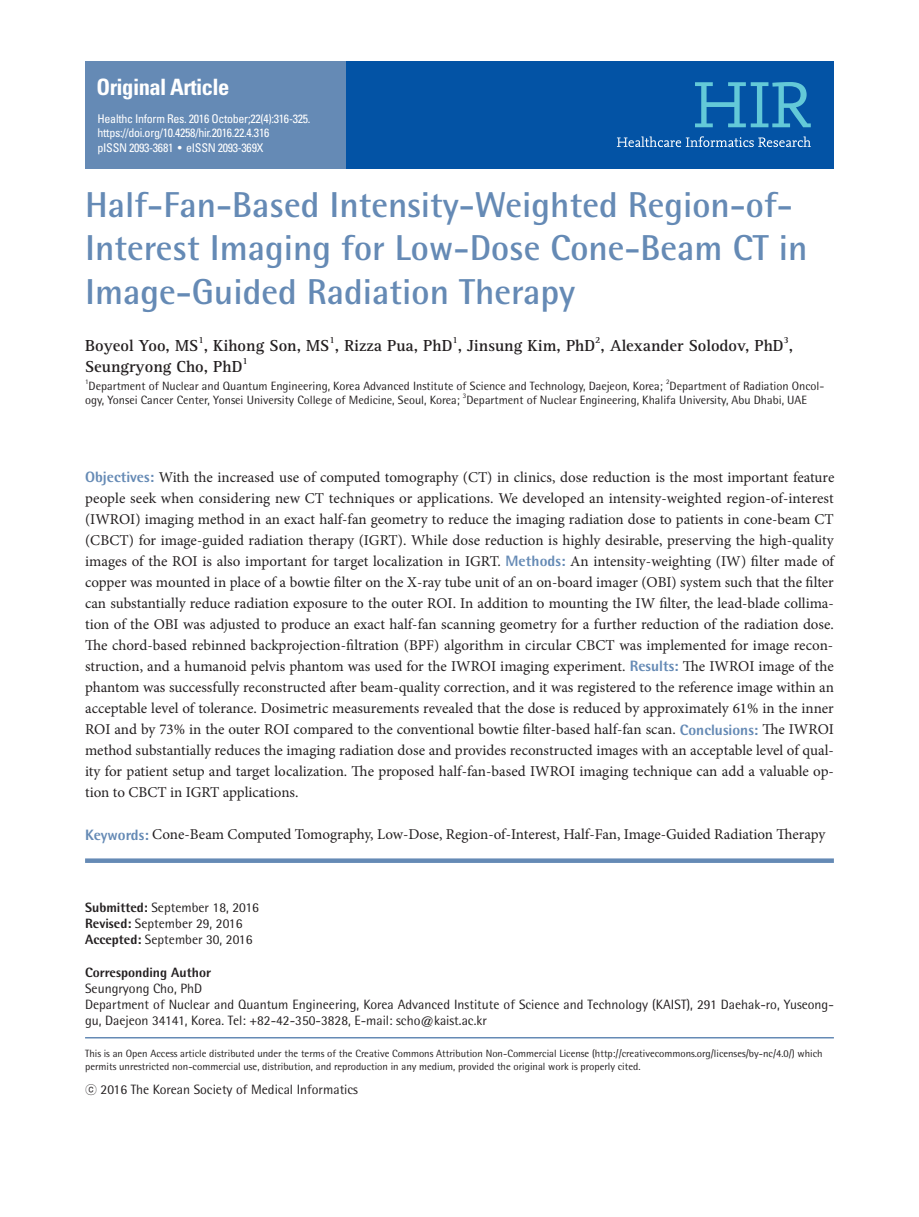
<style>
.page{position:relative;width:919px;height:1217px;background:#fff}
.page>*{position:absolute;margin:0;border:0;box-sizing:border-box;transform-origin:0 0}
.t1{font:700 36px/43.2px "Rotis Semi Sans Std";color:#658ab5}
.t2{font:700 condensed 22.5px "Univers LT Std";letter-spacing:-.025em;color:#fff}
.t3{font:700 16.5px "Rotis Serif Std";color:#231f20}
.t4{font:15px/21px "Minion Pro";color:#231f20;text-align:justify}
.t5{font:13.5px/16.2px "Rotis Semi Sans Std";color:#231f20}
.t6{font:800 13.5px "Rotis Semi Sans Std";color:#231f20}
.t7{font:12px "Rotis Semi Sans Std";color:#231f20}
.t8{font:condensed 12px/14.4px "Univers LT Std";letter-spacing:-.025em;color:#fff}
.t9{font:10.5px/12.6px "Rotis Semi Sans Std";color:#231f20}
.t10{font:700 9.6px "Rotis Serif Std";color:#231f20}
.t11{font:7.05px "Rotis Semi Sans Std";color:#231f20}
.s1{font-family:"Rotis Semi Sans Std";font-weight:800;color:#658ab5}
.s2{font-weight:800}
.s3{font-family:"Gulim";font-size:12px}
</style>
<div class="page">
<div style="left:85px;top:61px;width:748px;height:107px;background:#0353a5"></div>
<div style="left:85px;top:61px;width:260px;height:107px;background:#658ab5"></div>
<svg style="left:695px;top:82px;width:115px;height:45px"></svg>
<svg style="left:617px;top:136px;width:193px;height:11px"></svg>
<svg style="left:85px;top:858px;width:748px;height:4px;background:#7596bd"></svg>
<hr style="left:85px;top:1036px;width:748px;height:2px;background:#658ab5">
<h2 class="t2" style="left:96px;top:73px;width:134px">Original Article</h2>
<p class="t8" style="left:97px;top:111px;width:214px">Healthc Inform Res. 2016 October;22(4):316-325. https://doi.org/10.4258/hir.2016.22.4.316<br>pISSN 2093-3681 • eISSN 2093-369X</p>
<h1 class="t1" style="left:85px;top:183px;width:723px">Half-Fan-Based Intensity-Weighted Region-of-<br>Interest Imaging for Low-Dose Cone-Beam CT in<br>Image-Guided Radiation Therapy</h1>
<p class="t3" style="left:85px;top:336px;width:709px">Boyeol Yoo, MS , Kihong Son, MS , Rizza Pua, PhD , Jinsung Kim, PhD , Alexander Solodov, PhD ,</p>
<p class="t10" style="left:198px;top:334px;width:7px">1</p>
<p class="t10" style="left:329px;top:334px;width:7px">1</p>
<p class="t10" style="left:452px;top:334px;width:7px">1</p>
<p class="t10" style="left:595px;top:334px;width:7px">2</p>
<p class="t10" style="left:783px;top:334px;width:7px">3</p>
<p class="t3" style="left:85px;top:357px;width:159px">Seungryong Cho, PhD</p>
<p class="t10" style="left:242px;top:355px;width:7px">1</p>
<p class="t11" style="left:85px;top:377px;width:5px">1</p>
<p class="t7" style="left:89px;top:378px;width:576px">Department of Nuclear and Quantum Engineering, Korea Advanced Institute of Science and Technology, Daejeon, Korea;</p>
<p class="t11" style="left:666px;top:377px;width:5px">2</p>
<p class="t7" style="left:669px;top:378px;width:156px">Department of Radiation Oncol-</p>
<p class="t7" style="left:85px;top:393px;width:376px">ogy, Yonsei Cancer Center, Yonsei University College of Medicine, Seoul, Korea;</p>
<p class="t11" style="left:463px;top:391px;width:5px">3</p>
<p class="t7" style="left:466px;top:393px;width:342px">Department of Nuclear Engineering, Khalifa University, Abu Dhabi, UAE</p>
<p class="t4" style="left:85px;top:466px;width:750px"><span class="s1">Objectives:</span> With the increased use of computed tomography (CT) in clinics, dose reduction is the most important feature people seek when considering new CT techniques or applications. We developed an intensity-weighted region-of-interest (IWROI) imaging method in an exact half-fan geometry to reduce the imaging radiation dose to patients in cone-beam CT (CBCT) for image-guided radiation therapy (IGRT). While dose reduction is highly desirable, preserving the high-quality images of the ROI is also important for target localization in IGRT. <span class="s1">Methods:</span> An intensity-weighting (IW) filter made of copper was mounted in place of a bowtie filter on the X-ray tube unit of an on-board imager (OBI) system such that the filter can substantially reduce radiation exposure to the outer ROI. In addition to mounting the IW filter, the lead-blade collima&shy;tion of the OBI was adjusted to produce an exact half-fan scanning geometry for a further reduction of the radiation dose.<br>The chord-based rebinned backprojection-filtration (BPF) algorithm in circular CBCT was implemented for image recon&shy;struction, and a humanoid pelvis phantom was used for the IWROI imaging experiment. <span class="s1">Results:</span> The IWROI image of the phantom was successfully reconstructed after beam-quality correction, and it was registered to the reference image within an acceptable level of tolerance. Dosimetric measurements revealed that the dose is reduced by approximately 61% in the inner ROI and by 73% in the outer ROI compared to the conventional bowtie filter-based half-fan scan. <span class="s1">Conclusions:</span> The IWROI method substantially reduces the imaging radiation dose and provides reconstructed images with an acceptable level of qual&shy;ity for patient setup and target localization. The proposed half-fan-based IWROI imaging technique can add a valuable op&shy;tion to CBCT in IGRT applications.</p>
<p class="t4" style="left:85px;top:823px;width:741px"><span class="s1">Keywords:</span> Cone-Beam Computed Tomography, Low-Dose, Region-of-Interest, Half-Fan, Image-Guided Radiation Therapy</p>
<p class="t5" style="left:85px;top:898px;width:175px"><span class="s2">Submitted:</span> September 18, 2016<br><span class="s2">Revised:</span> September 29, 2016<br><span class="s2">Accepted:</span> September 30, 2016</p>
<p class="t6" style="left:85px;top:963px;width:127px">Corresponding Author</p>
<p class="t5" style="left:85px;top:979px;width:750px">Seungryong Cho, PhD<br>Department of Nuclear and Quantum Engineering, Korea Advanced Institute of Science and Technology (KAIST), 291 Daehak-ro, Yuseong&shy;gu, Daejeon 34141, Korea. Tel: +82-42-350-3828, E-mail: scho@kaist.ac.kr</p>
<p class="t9" style="left:85px;top:1046px;width:739px">This is an Open Access article distributed under the terms of the Creative Commons Attribution Non-Commercial License (http://creativecommons.org/licenses/by-nc/4.0/) which permits unrestricted non-commercial use, distribution, and reproduction in any medium, provided the original work is properly cited.</p>
<p class="t5" style="left:85px;top:1081px;width:274px"><span class="s3">ⓒ</span> 2016 The Korean Society of Medical Informatics</p>
</div>
